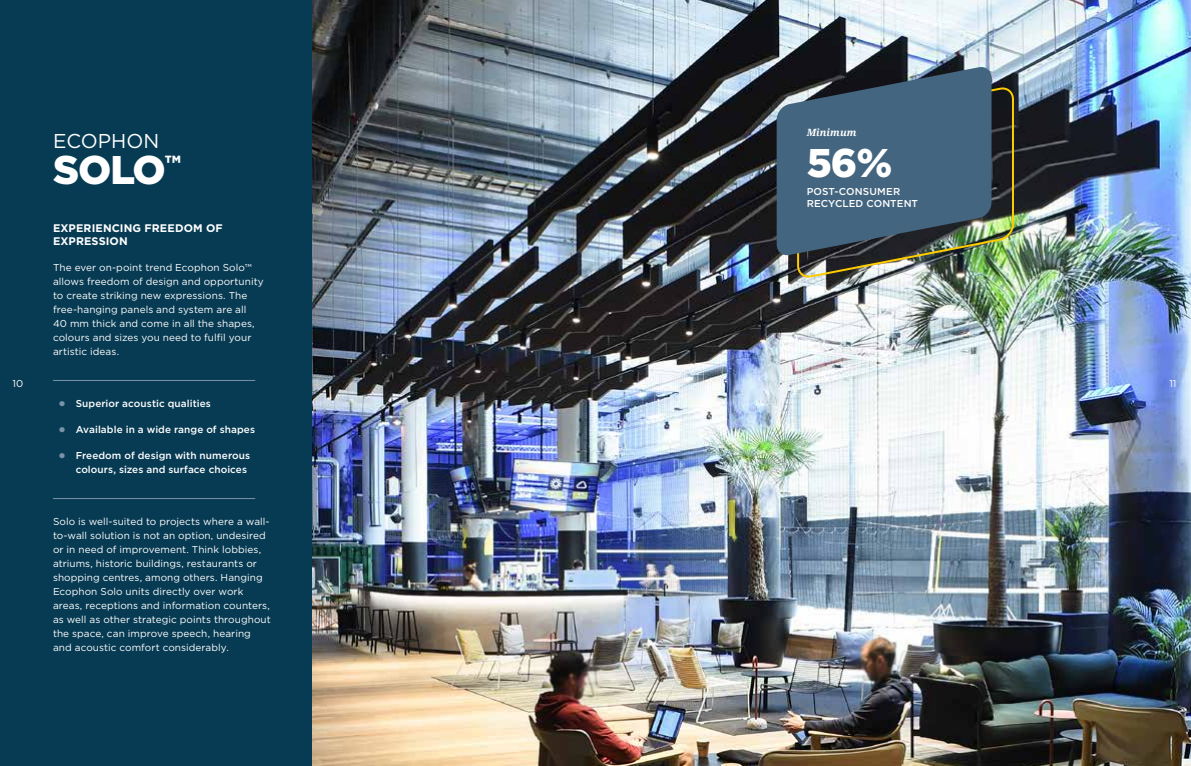
<style>
.page{position:relative;width:1191px;height:766px;background:#fff}
.page>*{position:absolute;margin:0;border:0;box-sizing:border-box;transform-origin:0 0}
.t1{font:900 40px "Gotham";letter-spacing:-.025em;color:#fff}
.t2{font:20px "Gotham";color:#fff}
.t3{font:700 11px/13.2px "Gotham";letter-spacing:.01em;color:#fff}
.t4{font:10px/14px "Gotham";letter-spacing:.005em;color:#fff}
.t5{font:500 10px/14px "Gotham";letter-spacing:.01em;color:#fff}
.t6{font:italic 700 10px "Noto Serif";letter-spacing:.01em;color:#fff}
.s1{font-family:"Futura";font-weight:700;color:#7b93aa}
</style>
<div class="page">
<img style="left:312px;top:0;width:879px;height:765px">
<div style="left:0;top:0;width:312px;height:765px;background:#073b53"></div>
<hr style="left:53px;top:380px;width:202px;height:1px;background:#7b93aa">
<hr style="left:53px;top:498px;width:202px;height:1px;background:#7b93aa">
<img style="left:796px;top:87px;width:219px;height:191px">
<svg style="left:776px;top:66px;width:215px;height:190px;fill:#43657f"></svg>
<h2 class="t2" style="left:53px;top:128px;width:108px">ECOPHON</h2>
<h1 class="t1" style="left:53px;top:142px;width:129px">SOLO<sup>™</sup></h1>
<p class="t3" style="left:53px;top:221px;width:171px">EXPERIENCING FREEDOM OF<br>EXPRESSION</p>
<p class="t4" style="left:53px;top:260px;width:212px">The ever on-point trend Ecophon Solo™ allows freedom of design and opportunity to create striking new expressions. The free-hanging panels and system are all<br>40 mm thick and come in all the shapes, colours and sizes you need to fulfil your artistic ideas.</p>
<p class="t6" style="left:806px;top:125px;width:51px">Minimum</p>
<h1 class="t1" style="left:806px;top:135px;width:87px">56%</h1>
<p class="t5" style="left:806px;top:185px;width:113px;line-height:12px">POST-CONSUMER<br>RECYCLED CONTENT</p>
<p class="t4" style="left:13px;top:376px;width:12px">10</p>
<p class="t4" style="left:1169px;top:376px;width:9px">11</p>
<p class="t5" style="left:59px;top:396px;width:154px"><span class="s1">●</span> Superior acoustic qualities</p>
<p class="t5" style="left:59px;top:422px;width:198px"><span class="s1">●</span> Available in a wide range of shapes</p>
<p class="t5" style="left:76px;top:448px;width:176px;text-indent:-17px"><span class="s1">●</span> Freedom of design with numerous colours, sizes and surface choices</p>
<p class="t4" style="left:53px;top:514px;width:219px">Solo is well-suited to projects where a wall&shy;to-wall solution is not an option, undesired or in need of improvement. Think lobbies, atriums, historic buildings, restaurants or shopping centres, among others. Hanging Ecophon Solo units directly over work areas, receptions and information counters, as well as other strategic points throughout the space, can improve speech, hearing and acoustic comfort considerably.</p>
</div>
